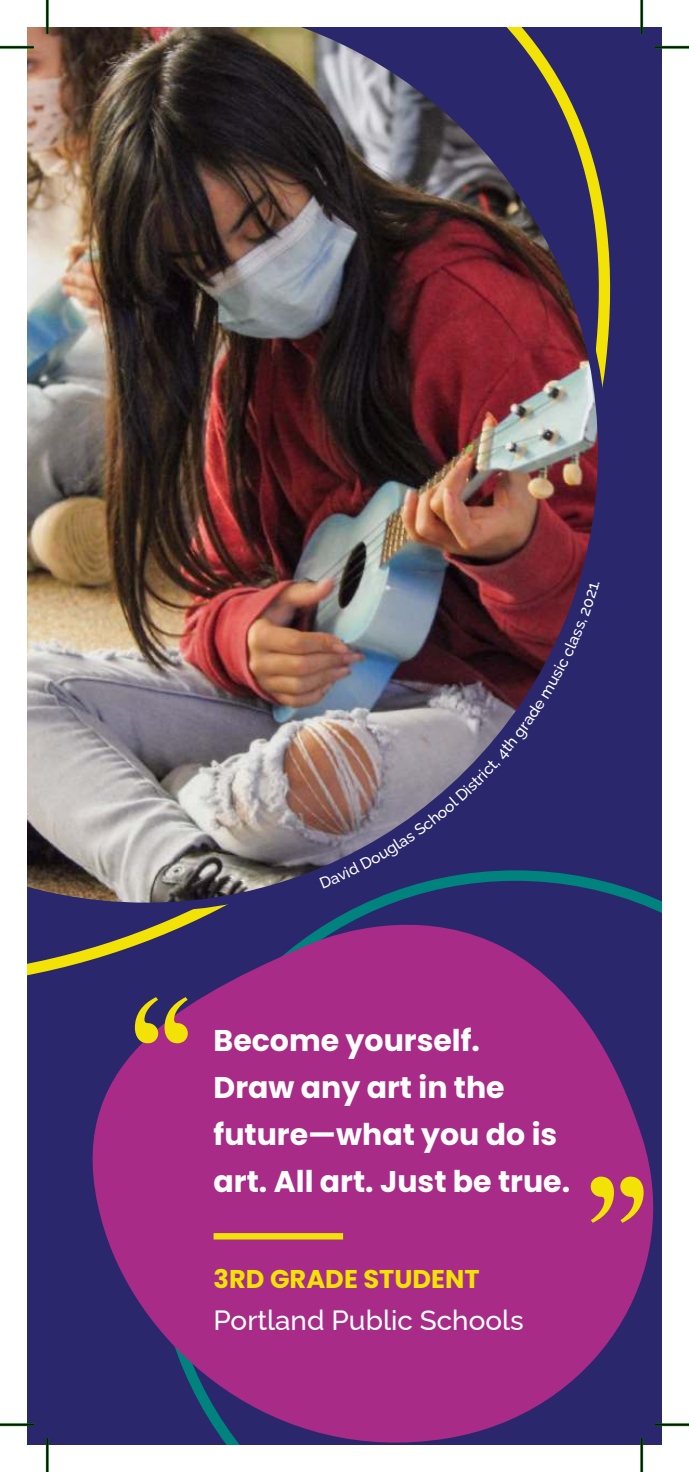
<style>
.page{position:relative;width:689px;height:1472px;background:#fff}
.page>*{position:absolute;margin:0;border:0;box-sizing:border-box;transform-origin:0 0}
.t1{font:171px "Prata";color:#f2e205}
.t2{font:700 29.93px/47px "Poppins";color:#fff}
.t3{font:100 27.9px "Raleway";color:#fff}
.t4{font:700 25.65px "Poppins";color:#f2e205}
</style>
<div class="page">
<div style="left:27px;top:27px;width:634px;height:1417px;background:#2a276d"></div>
<svg style="left:55px;top:882px;width:606px;height:562px;fill:#a82b88"></svg>
<img style="left:27px;top:27px;width:579px;height:884px">
<div style="left:213px;top:1233px;width:130px;height:6px;background:#f2e205"></div>
<hr style="left:0;top:46px;width:34px;height:3px;background:#006008">
<hr style="left:655px;top:46px;width:33px;height:3px;background:#006008">
<hr style="left:0;top:1423px;width:34px;height:3px;background:#006008">
<hr style="left:655px;top:1423px;width:33px;height:3px;background:#006008">
<hr style="left:46px;top:0;width:3px;height:34px;background:#006008">
<hr style="left:46px;top:1438px;width:3px;height:34px;background:#006008">
<hr style="left:640px;top:0;width:3px;height:34px;background:#006008">
<hr style="left:640px;top:1438px;width:3px;height:34px;background:#006008">
<hr style="left:0;top:47px;width:34px;height:1px;background:#000">
<hr style="left:655px;top:47px;width:33px;height:1px;background:#000">
<hr style="left:0;top:1424px;width:34px;height:1px;background:#000">
<hr style="left:655px;top:1424px;width:33px;height:1px;background:#000">
<hr style="left:47px;top:0;width:1px;height:34px;background:#000">
<hr style="left:47px;top:1438px;width:1px;height:34px;background:#000">
<hr style="left:641px;top:0;width:1px;height:34px;background:#000">
<hr style="left:641px;top:1438px;width:1px;height:34px;background:#000">
<img style="left:319px;top:582px;width:280px;height:306px">
<h1 class="t1" style="left:128px;top:976px;width:69px">“</h1>
<p class="t2" style="left:213px;top:1019px;width:358px">Become yourself.<br>Draw any art in the future—what you do is art. All art. Just be true.</p>
<p class="t4" style="left:213px;top:1267px;width:267px">3RD GRADE STUDENT</p>
<p class="t3" style="left:213px;top:1307px;width:311px">Portland Public Schools</p>
<h1 class="t1" style="left:650px;top:1243px;width:69px;rotate:-180deg">“</h1>
</div>
